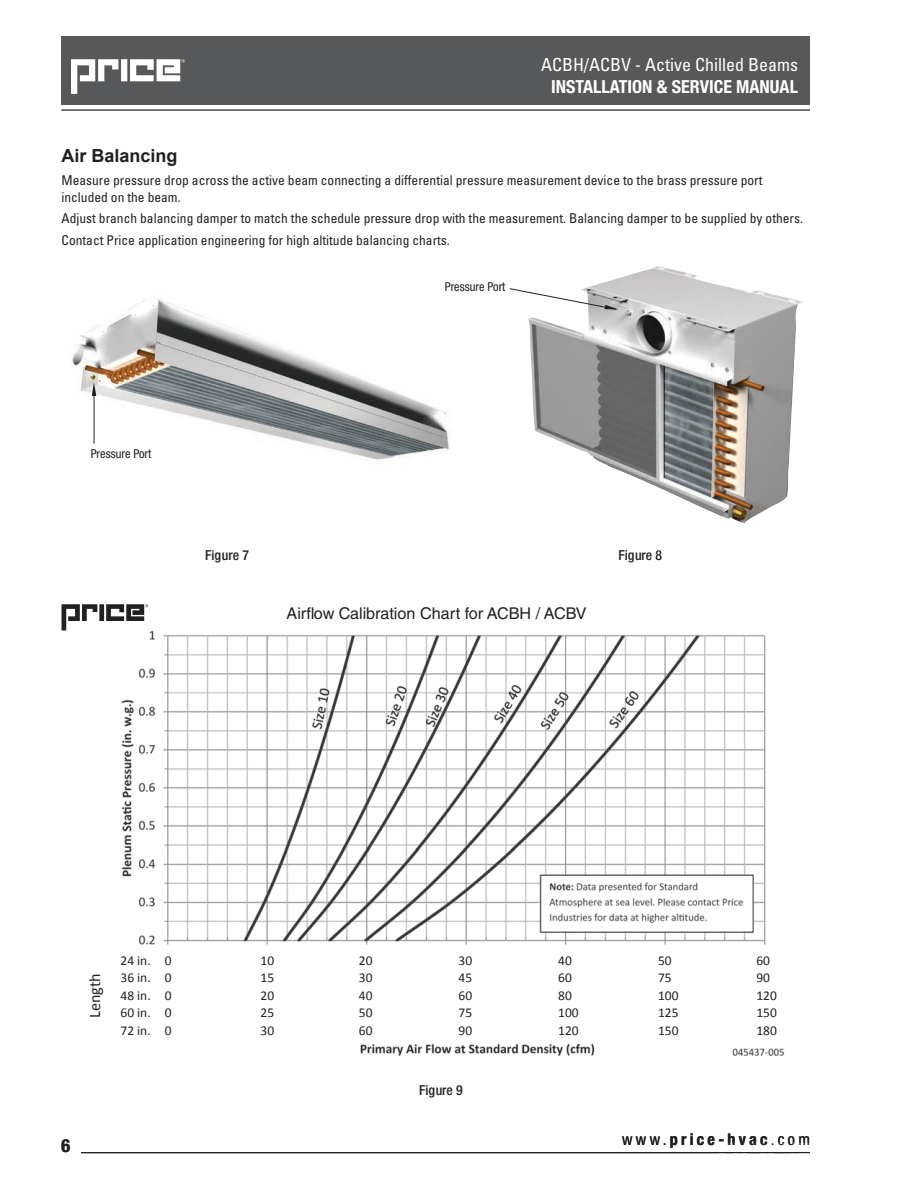
<style>
.page{position:relative;width:918px;height:1188px;background:#fff}
.page>*{position:absolute;margin:0;border:0;box-sizing:border-box;transform-origin:0 0}
.t1{font:condensed 18px "Univers LT Std";color:#fff}
.t2{font:700 condensed 18px "Helvetica Neue LT Std";color:#fff}
.t3{font:700 condensed 18px "Helvetica Neue";color:#fff}
.t4{font:700 18px "Arial";color:#231f20}
.t5{font:700 condensed 18px "Helvetica Neue LT Std";color:#231f20}
.t6{font:16.2px "Helvetica LT Std";color:#231f20}
.t7{font:700 condensed 16.2px "Helvetica Neue LT Std";letter-spacing:.2em;color:#231f20}
.t8{font:16.2px "Calibri";color:#231f20}
.t9{font:500 condensed 13.8px "Helvetica Neue LT Std";color:#231f20}
.t10{font:condensed 13.5px/16.2px "Univers LT Std";color:#231f20}
.t11{font:13.5px "Calibri";color:#231f20}
.t12{font:condensed 12.3px "Helvetica Neue LT Std";color:#231f20}
.s1{font-weight:400}
</style>
<div class="page">
<svg style="left:719px;top:1153px;width:39px;height:1px"></svg>
<svg style="left:768px;top:1153px;width:42px;height:1px"></svg>
<div style="left:62px;top:36px;width:748px;height:69px;background:#57585a"></div>
<hr style="left:81px;top:1152px;width:729px;height:1px;background:#231f20">
<hr style="left:62px;top:110px;width:748px;height:1px;background:#57585a">
<svg style="left:61px;top:36px;width:124px;height:58px"></svg>
<img style="left:71px;top:296px;width:379px;height:164px">
<img style="left:528px;top:266px;width:274px;height:257px">
<hr style="left:94px;top:394px;width:1px;height:49px;background:#231f20">
<svg style="left:92px;top:382px;width:4px;height:14px"></svg>
<svg style="left:510px;top:288px;width:108px;height:22px"></svg>
<svg style="left:62px;top:604px;width:35px;height:26px"></svg>
<div style="left:99px;top:604px;width:5px;height:17px;background:#231f20"></div>
<svg style="left:106px;top:604px;width:42px;height:17px"></svg>
<img style="left:121px;top:630px;width:664px;height:426px">
<div style="left:100px;top:952px;width:710px;height:89px;background:#fff"></div>
<h1 class="t1" style="left:541px;top:53px;width:258px">ACBH/ACBV - Active Chilled Beams</h1>
<h1 class="t3" style="left:551px;top:75px;width:248px">INSTALLATION &amp; SERVICE MANUAL</h1>
<h1 class="t1" style="left:560px;top:53px;width:240px">DR180 - Displacement Ventilation</h1>
<h1 class="t2" style="left:561px;top:75px;width:239px">INSTA LATION MANUAL- II-00001</h1>
<h1 class="t4" style="left:62px;top:143px;width:118px">Air Balancing</h1>
<p class="t10" style="left:62px;top:172px;width:703px">Measure pressure drop across the active beam connecting a differential pressure measurement device to the brass pressure port included on the beam.</p>
<p class="t10" style="left:62px;top:207px;width:743px;line-height:21.6px">Adjust branch balancing damper to match the schedule pressure drop with the measurement. Balancing damper to be supplied by others.<br>Contact Price application engineering for high altitude balancing charts.</p>
<p class="t12" style="left:445px;top:279px;width:62px">Pressure Port</p>
<p class="t12" style="left:91px;top:447px;width:62px">Pressure Port</p>
<p class="t9" style="left:205px;top:547px;width:45px">Figure 7</p>
<p class="t6" style="left:287px;top:604px;width:301px">Airflow Calibration Chart for ACBH / ACBV</p>
<p class="t9" style="left:618px;top:547px;width:45px">Figure 8</p>
<p class="t8" style="left:85px;top:1018px;width:46px;rotate:-90deg">Length</p>
<p class="t11" style="left:121px;top:952px;width:53px">24 in. 0</p>
<p class="t11" style="left:261px;top:952px;width:15px">10</p>
<p class="t11" style="left:359px;top:952px;width:15px">20</p>
<p class="t11" style="left:459px;top:952px;width:15px">30</p>
<p class="t11" style="left:558px;top:952px;width:15px">40</p>
<p class="t11" style="left:658px;top:952px;width:15px">50</p>
<p class="t11" style="left:756px;top:952px;width:15px">60</p>
<p class="t11" style="left:121px;top:969px;width:53px">36 in. 0</p>
<p class="t11" style="left:261px;top:969px;width:15px">15</p>
<p class="t11" style="left:359px;top:969px;width:15px">30</p>
<p class="t11" style="left:459px;top:969px;width:15px">45</p>
<p class="t11" style="left:558px;top:969px;width:15px">60</p>
<p class="t11" style="left:658px;top:969px;width:15px">75</p>
<p class="t11" style="left:756px;top:969px;width:15px">90</p>
<p class="t11" style="left:121px;top:987px;width:53px">48 in. 0</p>
<p class="t11" style="left:261px;top:987px;width:15px">20</p>
<p class="t11" style="left:359px;top:987px;width:15px">40</p>
<p class="t11" style="left:459px;top:987px;width:15px">60</p>
<p class="t11" style="left:558px;top:987px;width:15px">80</p>
<p class="t11" style="left:658px;top:987px;width:22px">100</p>
<p class="t11" style="left:756px;top:987px;width:22px">120</p>
<p class="t11" style="left:121px;top:1004px;width:53px">60 in. 0</p>
<p class="t11" style="left:261px;top:1004px;width:15px">25</p>
<p class="t11" style="left:359px;top:1004px;width:15px">50</p>
<p class="t11" style="left:459px;top:1004px;width:15px">75</p>
<p class="t11" style="left:558px;top:1004px;width:22px">100</p>
<p class="t11" style="left:658px;top:1004px;width:22px">125</p>
<p class="t11" style="left:756px;top:1004px;width:22px">150</p>
<p class="t11" style="left:121px;top:1022px;width:53px">72 in. 0</p>
<p class="t11" style="left:261px;top:1022px;width:15px">30</p>
<p class="t11" style="left:359px;top:1022px;width:15px">60</p>
<p class="t11" style="left:459px;top:1022px;width:15px">90</p>
<p class="t11" style="left:558px;top:1022px;width:22px">120</p>
<p class="t11" style="left:658px;top:1022px;width:22px">150</p>
<p class="t11" style="left:756px;top:1022px;width:22px">180</p>
<h1 class="t5" style="left:62px;top:1135px;width:10px">6</h1>
<p class="t9" style="left:419px;top:1082px;width:45px">Figure 9</p>
<p class="t7" style="left:622px;top:1130px;width:189px"><span class="s1">www.</span>price-hvac<span class="s1">.com</span></p>
</div>
